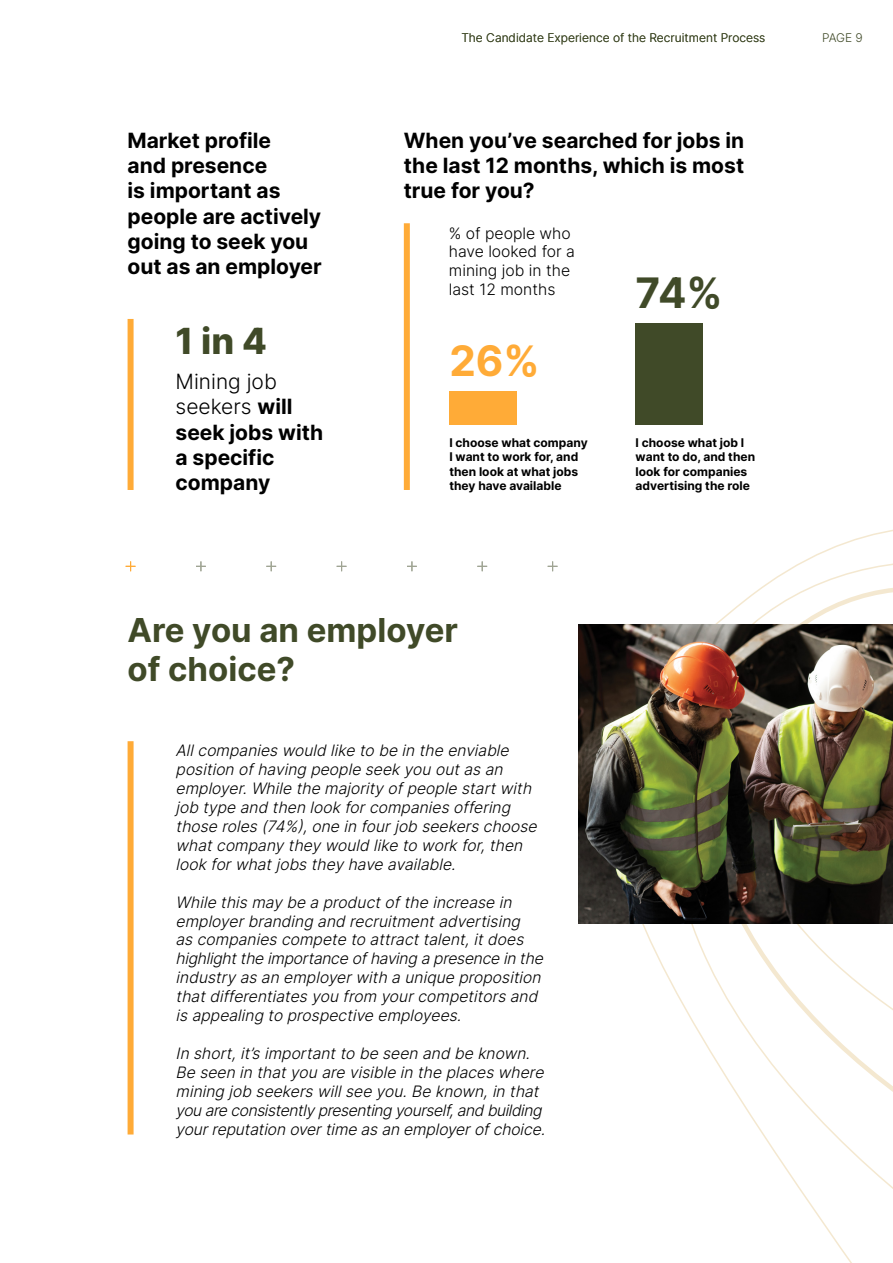
<style>
.page{position:relative;width:893px;height:1263px;background:#fff}
.page>*{position:absolute;margin:0;border:0;box-sizing:border-box;transform-origin:0 0}
.t1{font:700 42px "Inter";color:#ffab37}
.t2{font:700 42px "Inter";color:#404a28}
.t3{font:800 36px "Inter";color:#404a28}
.t4{font:700 33px/39.6px "Inter";color:#404a28}
.t5{font:700 21px/25.2px "Inter";color:#000}
.t6{font:italic 300 15.75px/18.9px "Inter";color:#000}
.t7{font:300 15.75px/18.9px "Inter";color:#000}
.t8{font:700 12px/14.4px "Inter";color:#000}
.t9{font:300 12px "Inter";color:#404a28}
.s1{font-weight:300}
</style>
<div class="page">
<div style="left:128px;top:741px;width:6px;height:393px;background:#ffab37"></div>
<div style="left:128px;top:319px;width:6px;height:171px;background:#ffab37"></div>
<div style="left:636px;top:323px;width:67px;height:102px;background:#404a28"></div>
<div style="left:449px;top:391px;width:67px;height:34px;background:#ffab37"></div>
<div style="left:404px;top:223px;width:6px;height:267px;background:#ffab37"></div>
<svg style="left:626px;top:529px;width:267px;height:622px"></svg>
<svg style="left:126px;top:561px;width:9px;height:10px"></svg>
<svg style="left:266px;top:561px;width:10px;height:10px"></svg>
<svg style="left:337px;top:561px;width:9px;height:10px"></svg>
<svg style="left:196px;top:561px;width:10px;height:10px"></svg>
<svg style="left:407px;top:561px;width:10px;height:10px"></svg>
<svg style="left:477px;top:561px;width:10px;height:10px"></svg>
<svg style="left:548px;top:561px;width:9px;height:10px"></svg>
<img style="left:579px;top:625px;width:314px;height:298px">
<h3 class="t5" style="left:128px;top:127px;width:196px">Market profile<br>and presence<br>is important as people are actively going to seek you out as an employer</h3>
<h2 class="t3" style="left:176px;top:315px;width:93px">1 in 4</h2>
<h3 class="t5" style="left:176px;top:368px;width:149px"><span class="s1">Mining job seekers</span> will seek jobs with a specific company</h3>
<p class="t9" style="left:461px;top:29px;width:306px">The Candidate Experience of the Recruitment Process</p>
<p class="t9" style="left:822px;top:29px;width:42px">PAGE 9</p>
<h3 class="t5" style="left:404px;top:127px;width:342px;text-align:justify">When you’ve searched for jobs in the last 12 months, which is most true for you?</h3>
<p class="t7" style="left:449px;top:223px;width:128px">% of people who have looked for a mining job in the last 12 months</p>
<h1 class="t1" style="left:449px;top:330px;width:92px">26%</h1>
<h1 class="t2" style="left:636px;top:262px;width:89px">74%</h1>
<p class="t8" style="left:449px;top:435px;width:140px">I choose what company<br>I want to work for, and then look at what jobs they have available</p>
<p class="t8" style="left:636px;top:435px;width:121px">I choose what job I want to do, and then look for companies advertising the role</p>
<h3 class="t4" style="left:128px;top:609px;width:332px">Are you an employer of choice?</h3>
<p class="t6" style="left:176px;top:741px;width:367px">Allcompanieswould like to be in the enviable position ofhaving people seekyou outasan employer.While the majorityofpeople startwith job type and then lookforcompaniesoffering those roles(74%),one in fourjob seekerschoose whatcompanytheywould like to workfor,then lookforwhatjobstheyhave available.</p>
<p class="t6" style="left:176px;top:892px;width:373px">While thismaybe aproductofthe increase in employerbranding and recruitmentadvertising ascompaniescompete to attracttalent,itdoes highlighttheimportanceofhavingapresenceinthe industryasan employerwith aunique proposition thatdifferentiatesyou from yourcompetitorsand isappealing to prospective employees.</p>
<p class="t6" style="left:176px;top:1043px;width:376px">In short,it’simportantto be seen and be known.<br>Be seen in thatyou are visible in the placeswhere mining job seekerswillsee you.Be known,in that youareconsistentlypresentingyourself,andbuilding yourreputationovertimeasanemployerofchoice.</p>
</div>
